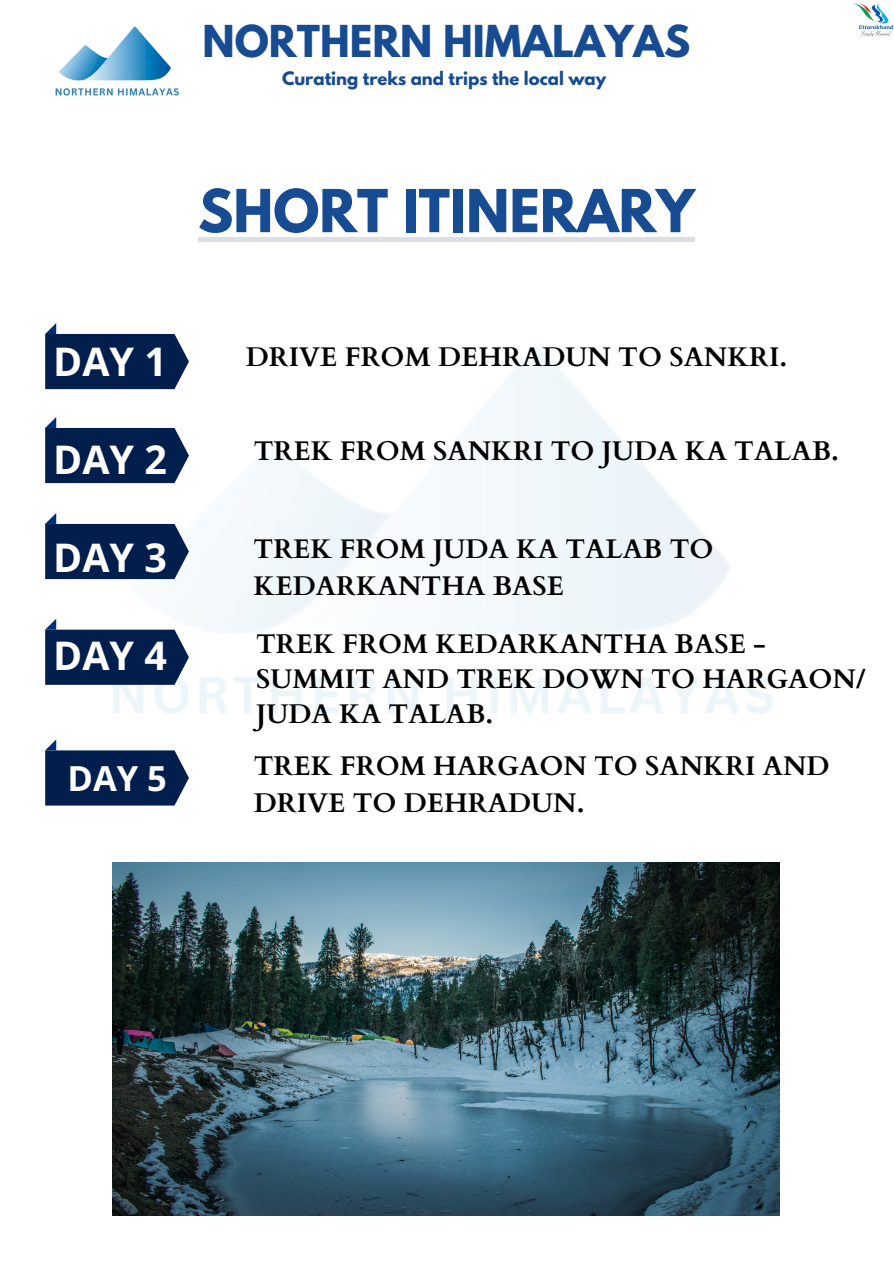
<style>
.page{position:relative;width:894px;height:1264px;background:#fff}
.page>*{position:absolute;margin:0;border:0;box-sizing:border-box;transform-origin:0 0}
.t1{font:700 52.5px "League Spartan";color:#184c92}
.t2{font:700 39.3px "Open Sans";color:#fff}
.t3{font:700 39px "League Spartan";color:#184c92}
.t4{font:700 34.5px "Open Sans";color:#fff}
.t5{font:700 27px/34.8px "Cardo";color:#000}
.t6{font:700 16.5px "League Spartan";color:#184c92}
</style>
<div class="page">
<img style="left:45px;top:237px;width:735px;height:979px">
<svg style="left:45px;top:323px;width:144px;height:66px"></svg>
<svg style="left:45px;top:417px;width:144px;height:66px"></svg>
<svg style="left:45px;top:513px;width:144px;height:66px"></svg>
<svg style="left:45px;top:618px;width:144px;height:66px"></svg>
<svg style="left:45px;top:739px;width:144px;height:66px"></svg>
<img style="left:113px;top:862px;width:666px;height:353px">
<div style="left:198px;top:237px;width:496px;height:5px;background:#dddfe6"></div>
<img style="left:853px;top:3px;width:39px;height:34px">
<img style="left:55px;top:26px;width:124px;height:70px">
<p class="t3" style="left:202px;top:22px;width:489px">NORTHERN HIMALAYAS</p>
<p class="t6" style="left:282px;top:70px;width:325px">Curating treks and trips the local way</p>
<p class="t1" style="left:198px;top:185px;width:498px">SHORT ITINERARY</p>
<p class="t2" style="left:53px;top:334px;width:115px">DAY 1</p>
<p class="t2" style="left:53px;top:431px;width:115px">DAY 2</p>
<p class="t2" style="left:53px;top:529px;width:115px">DAY 3</p>
<p class="t2" style="left:53px;top:627px;width:115px">DAY 4</p>
<p class="t4" style="left:67px;top:754px;width:101px">DAY 5</p>
<p class="t5" style="left:246px;top:340px;width:543px">DRIVE FROM DEHRADUN TO SANKRI.</p>
<p class="t5" style="left:254px;top:434px;width:586px">TREK FROM SANKRI TO JUDA KA TALAB.</p>
<p class="t5" style="left:253px;top:530px;width:461px;line-height:37.2px">TREK FROM JUDA KA TALAB TO<br>KEDARKANTHA BASE</p>
<p class="t5" style="left:256px;top:627px;width:610px">TREK FROM KEDARKANTHA BASE -<br>SUMMIT AND TREK DOWN TO HARGAON/<br>JUDA KA TALAB.</p>
<p class="t5" style="left:254px;top:747px;width:577px;line-height:37.2px">TREK FROM HARGAON TO SANKRI AND<br>DRIVE TO DEHRADUN.</p>
</div>
